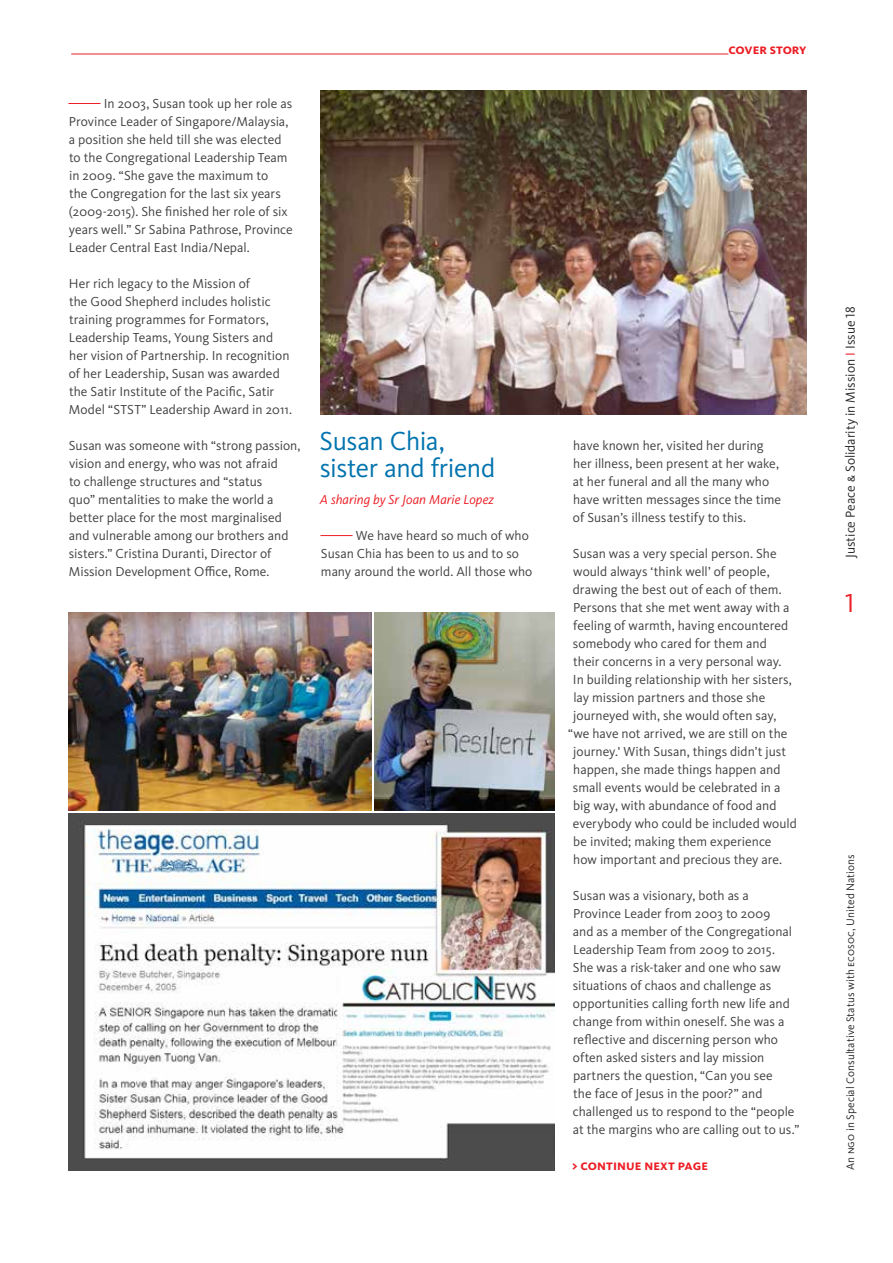
<style>
.page{position:relative;width:893px;height:1263px;background:#fff}
.page>*{position:absolute;margin:0;border:0;box-sizing:border-box;transform-origin:0 0}
.t1{font:27px/27px "Kievit OT";letter-spacing:-.015em;color:#0073ae}
.t2{font:27px "Kievit OT";color:#ed1d24}
.t3{font:700 14.25px "Kievit OT";color:#ed1d24}
.t4{font:13.5px/18px "Kievit OT";color:#414042}
.t5{font:13.5px "Kievit OT";color:#292829}
.t6{font:italic 13.5px "Kievit OT";color:#ed1d24}
.t7{font:11.25px "Kievit OT";letter-spacing:.005em;color:#292829}
.s1{color:#ed1d24}
</style>
<div class="page">
<img style="left:320px;top:90px;width:486px;height:324px">
<hr style="left:320px;top:535px;width:33px;height:1px;background:#ed1d24">
<hr style="left:68px;top:103px;width:33px;height:1px;background:#ed1d24">
<img style="left:68px;top:612px;width:303px;height:198px">
<img style="left:68px;top:813px;width:486px;height:357px">
<img style="left:374px;top:612px;width:180px;height:198px">
<hr style="left:71px;top:54px;width:657px;height:1px;background:#ed1d24">
<p class="t3" style="left:728px;top:41px;width:80px">cover story</p>
<p class="t4" style="left:69px;top:94px;width:225px;text-indent:35px">In 2003, Susan took up her role as Province Leader of Singapore/Malaysia, a position she held till she was elected to the Congregational Leadership Team in 2009. “She gave the maximum to<br>the Congregation for the last six years (2009-2015). She finished her role of six years well.” Sr Sabina Pathrose, Province Leader Central East India/Nepal.</p>
<p class="t4" style="left:69px;top:274px;width:225px">Her rich legacy to the Mission of<br>the Good Shepherd includes holistic training programmes for Formators, Leadership Teams, Young Sisters and her vision of Partnership. In recognition of her Leadership, Susan was awarded the Satir Institute of the Pacific, Satir Model “STST” Leadership Award in 2011.</p>
<p class="t4" style="left:69px;top:436px;width:233px">Susan was someone with “strong passion, vision and energy, who was not afraid<br>to challenge structures and “status<br>quo” mentalities to make the world a better place for the most marginalised and vulnerable among our brothers and sisters.” Cristina Duranti, Director of Mission Development Office, Rome.</p>
<p class="t4" style="left:573px;top:436px;width:210px">have known her, visited her during her illness, been present at her wake, at her funeral and all the many who have written messages since the time of Susan’s illness testify to this.</p>
<h1 class="t1" style="left:320px;top:427px;width:177px">Susan Chia, sister and friend</h1>
<p class="t6" style="left:320px;top:491px;width:176px">A sharing by Sr Joan Marie Lopez</p>
<p class="t4" style="left:321px;top:526px;width:213px;text-indent:35px">We have heard so much of who<br>Susan Chia has been to us and to so many around the world. All those who</p>
<p class="t4" style="left:573px;top:544px;width:205px">Susan was a very special person. She</p>
<p class="t4" style="left:573px;top:562px;width:198px">would always ‘think well’ of people,</p>
<p class="t4" style="left:573px;top:580px;width:210px">drawing the best out of each of them.</p>
<p class="t4" style="left:573px;top:598px;width:218px">Persons that she met went away with a</p>
<p class="t4" style="left:573px;top:616px;width:217px">feeling of warmth, having encountered</p>
<p class="t4" style="left:573px;top:634px;width:195px">somebody who cared for them and</p>
<p class="t4" style="left:573px;top:652px;width:210px">their concerns in a very personal way.</p>
<p class="t4" style="left:573px;top:670px;width:220px">In building relationship with her sisters,</p>
<p class="t4" style="left:573px;top:688px;width:193px">lay mission partners and those she</p>
<p class="t4" style="left:573px;top:706px;width:205px">journeyed with, she would often say,</p>
<p class="t4" style="left:568px;top:724px;width:221px">“we have not arrived, we are still on the</p>
<p class="t4" style="left:573px;top:742px;width:214px">journey.' With Susan, things didn’t just</p>
<p class="t4" style="left:573px;top:760px;width:209px">happen, she made things happen and</p>
<p class="t4" style="left:573px;top:778px;width:209px">small events would be celebrated in a</p>
<p class="t4" style="left:573px;top:796px;width:205px">big way, with abundance of food and</p>
<p class="t4" style="left:573px;top:814px;width:225px">everybody who could be included would</p>
<p class="t4" style="left:573px;top:832px;width:200px">be invited; making them experience</p>
<p class="t4" style="left:573px;top:850px;width:210px">how important and precious they are.</p>
<p class="t4" style="left:573px;top:886px;width:228px">Susan was a visionary, both as a Province Leader from 2003 to 2009<br>and as a member of the Congregational Leadership Team from 2009 to 2015.<br>She was a risk-taker and one who saw situations of chaos and challenge as opportunities calling forth new life and change from within oneself. She was a reflective and discerning person who often asked sisters and lay mission partners the question, “Can you see<br>the face of Jesus in the poor?” and challenged us to respond to the “people at the margins who are calling out to us.”</p>
<p class="t3" style="left:572px;top:1157px;width:137px">&gt; continue next page</p>
<p class="t5" style="left:842px;top:558px;width:253px;rotate:-90deg">Justice Peace &amp; Solidarity in Mission <span class="s1">I</span> Issue 18</p>
<h1 class="t2" style="left:845px;top:587px;width:11px">1</h1>
<p class="t7" style="left:844px;top:1170px;width:318px;rotate:-90deg">An ngo in Special Consultative Status with ecosoc, United Nations</p>
</div>
